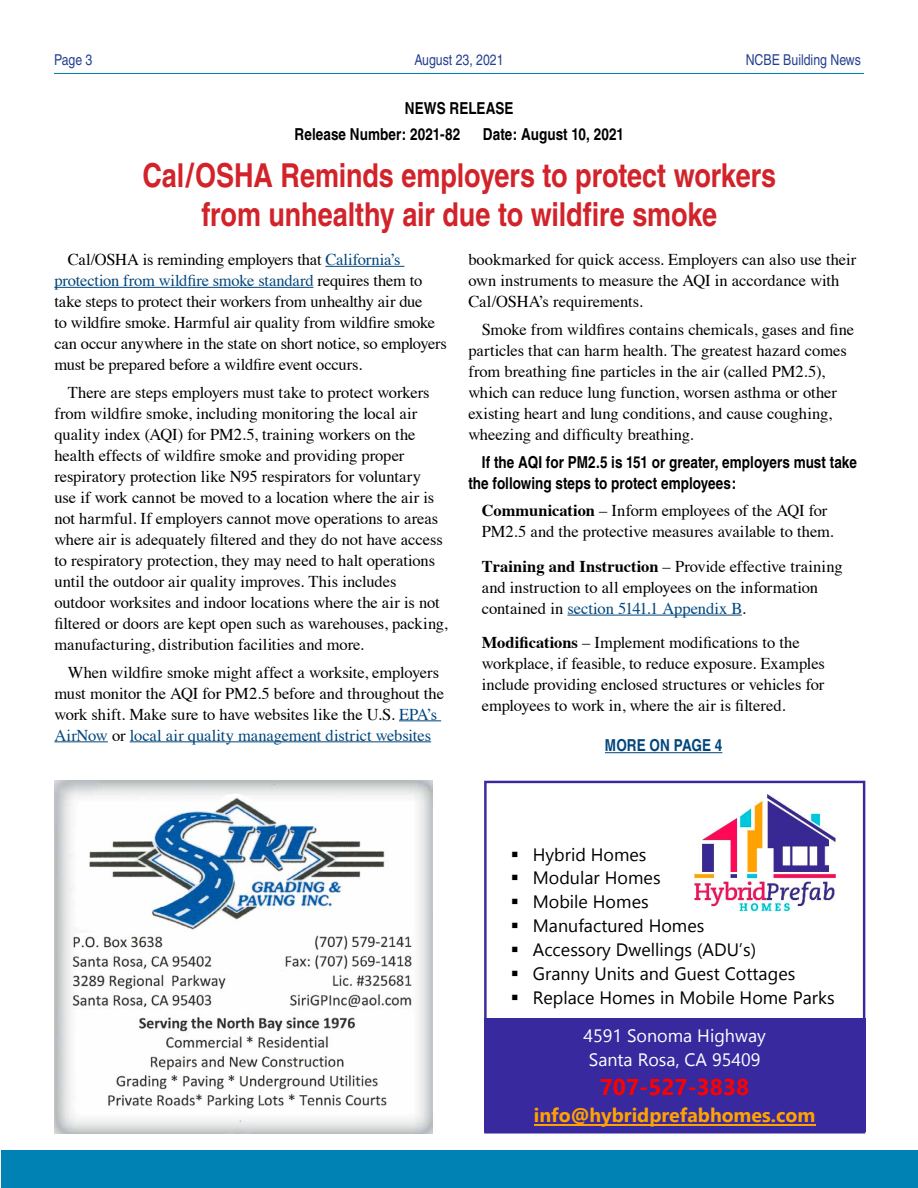
<style>
.page{position:relative;width:918px;height:1188px;background:#fff}
.page>*{position:absolute;margin:0;border:0;box-sizing:border-box;transform-origin:0 0}
.t1{font:700 condensed 33px/39.6px "Helvetica";letter-spacing:-.005em;color:#d2232a;text-align:center}
.t2{font:700 22.8px "Gadugi";color:#f00}
.t3{font:700 19.5px "Gadugi";color:#ffa200}
.t4{font:17.85px/38.7px "Gadugi";color:#000;text-align:center}
.t5{font:17.85px "Gadugi";color:#fff}
.t6{font:16.5px/21px "Times";letter-spacing:-.005em;color:#000}
.t7{font:700 condensed 16.5px/21px "Helvetica";color:#000}
.t8{font:700 condensed 16.5px "Helvetica";letter-spacing:.005em;color:#00467c}
.t9{font:condensed 15px "Helvetica";color:#25408f}
.s1{color:#00467c}
.s2{font-weight:700}
.s3{color:#fff}
</style>
<div class="page">
<div style="left:1px;top:1150px;width:917px;height:38px;background:#0082b5"></div>
<hr style="left:54px;top:73px;width:810px;height:1px;background:#0082b5">
<hr style="left:325px;top:266px;width:79px;height:1px;background:#00467c">
<hr style="left:54px;top:287px;width:259px;height:1px;background:#00467c">
<hr style="left:399px;top:720px;width:42px;height:1px;background:#00467c">
<hr style="left:54px;top:741px;width:54px;height:1px;background:#00467c">
<hr style="left:130px;top:741px;width:301px;height:1px;background:#00467c">
<hr style="left:567px;top:615px;width:175px;height:1px;background:#00467c">
<img style="left:54px;top:780px;width:378px;height:354px">
<div style="left:484px;top:1018px;width:381px;height:114px;background:#38299f"></div>
<hr style="left:534px;top:1124px;width:281px;height:1px;background:#ffa200">
<div style="left:484px;top:781px;width:381px;height:353px;border:2px solid #38299f"></div>
<img style="left:694px;top:794px;width:141px;height:117px">
<hr style="left:605px;top:752px;width:117px;height:1px;background:#00467c">
<p class="t9" style="left:54px;top:51px;width:40px">Page 3</p>
<p class="t9" style="left:414px;top:51px;width:91px">August 23, 2021</p>
<p class="t9" style="left:746px;top:51px;width:117px">NCBE Building News</p>
<p class="t7" style="left:295px;top:95px;width:221px;line-height:26.5px;text-indent:110px">NEWS RELEASE<br>Release Number: 2021-82</p>
<p class="t7" style="left:483px;top:124px;width:143px">Date: August 10, 2021</p>
<h1 class="t1" style="left:142px;top:155px;width:635px">Cal/OSHA Reminds employers to protect workers from unhealthy air due to wildfire smoke</h1>
<p class="t6" style="left:54px;top:248px;width:394px;text-indent:13px">Cal/OSHA is reminding employers that <span class="s1">California’s protection from wildfire smoke standard</span> requires them to take steps to protect their workers from unhealthy air due<br>to wildfire smoke. Harmful air quality from wildfire smoke can occur anywhere in the state on short notice, so employers must be prepared before a wildfire event occurs.</p>
<p class="t6" style="left:54px;top:380px;width:395px;text-indent:13px">There are steps employers must take to protect workers from wildfire smoke, including monitoring the local air quality index (AQI) for PM2.5, training workers on the health effects of wildfire smoke and providing proper respiratory protection like N95 respirators for voluntary<br>use if work cannot be moved to a location where the air is not harmful. If employers cannot move operations to areas where air is adequately filtered and they do not have access to respiratory protection, they may need to halt operations until the outdoor air quality improves. This includes outdoor worksites and indoor locations where the air is not filtered or doors are kept open such as warehouses, packing, manufacturing, distribution facilities and more.</p>
<p class="t6" style="left:54px;top:660px;width:391px;text-indent:13px">When wildfire smoke might affect a worksite, employers must monitor the AQI for PM2.5 before and throughout the work shift. Make sure to have websites like the U.S. <span class="s1">EPA’s AirNow</span> or <span class="s1">local air quality management district websites</span></p>
<p class="t6" style="left:468px;top:248px;width:390px">bookmarked for quick access. Employers can also use their own instruments to measure the AQI in accordance with<br>Cal/OSHA’s requirements.</p>
<p class="t6" style="left:468px;top:317px;width:387px;text-indent:13px">Smoke from wildfires contains chemicals, gases and fine particles that can harm health. The greatest hazard comes from breathing fine particles in the air (called PM2.5), which can reduce lung function, worsen asthma or other existing heart and lung conditions, and cause coughing, wheezing and difficulty breathing.</p>
<p class="t7" style="left:468px;top:451px;width:390px;text-indent:13px">If the AQI for PM2.5 is 151 or greater, employers must take the following steps to protect employees:</p>
<p class="t6" style="left:482px;top:499px;width:353px"><span class="s2">Communication</span> – Inform employees of the AQI for<br>PM2.5 and the protective measures available to them.</p>
<p class="t6" style="left:482px;top:554px;width:362px"><span class="s2">Training and Instruction</span> – Provide effective training and instruction to all employees on the information contained in <span class="s1">section 5141.1 Appendix B</span>.</p>
<p class="t6" style="left:482px;top:631px;width:345px"><span class="s2">Modifications</span> – Implement modifications to the workplace, if feasible, to reduce exposure. Examples include providing enclosed structures or vehicles for employees to work in, where the air is filtered.</p>
<p class="t8" style="left:605px;top:735px;width:119px">MORE ON PAGE 4</p>
<p class="t4" style="left:511px;top:835px;width:137px">▪ Hybrid Homes</p>
<p class="t4" style="left:511px;top:859px;width:151px">▪ Modular Homes</p>
<p class="t4" style="left:511px;top:883px;width:139px">▪ Mobile Homes</p>
<p class="t4" style="left:511px;top:906px;width:195px">▪ Manufactured Homes</p>
<p class="t4" style="left:511px;top:930px;width:247px">▪ Accessory Dwellings (ADU’s)</p>
<p class="t4" style="left:511px;top:954px;width:286px">▪ Granny Units and Guest Cottages</p>
<p class="t4" style="left:511px;top:978px;width:325px">▪ Replace Homes in Mobile Home Parks<br><span class="s3">4591 Sonoma Highway</span></p>
<p class="t5" style="left:589px;top:1049px;width:173px">Santa Rosa, CA 95409</p>
<h2 class="t2" style="left:600px;top:1074px;width:151px">707-527-3838</h2>
<p class="t3" style="left:534px;top:1104px;width:283px">info@hybridprefabhomes.com</p>
</div>
